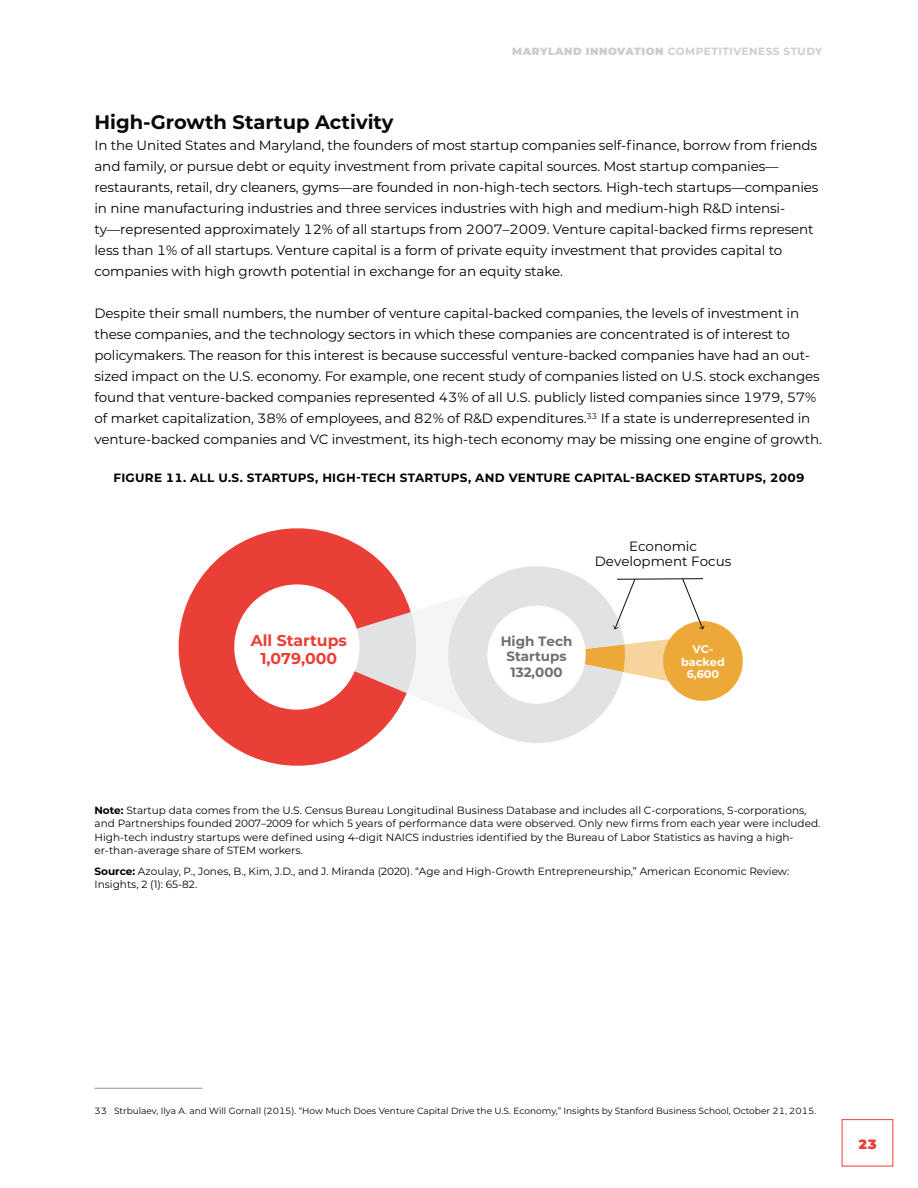
<style>
.page{position:relative;width:918px;height:1188px;background:#fff}
.page>*{position:absolute;margin:0;border:0;box-sizing:border-box;transform-origin:0 0}
.t1{font:700 19.5px "Montserrat";color:#08080d}
.t2{font:700 15.75px/18px "Montserrat";color:#ea3f36;text-align:center}
.t3{font:13.5px/21px "Montserrat";letter-spacing:-.01em;color:#000}
.t4{font:700 13.5px/15.8px "Montserrat";color:#6d6e70;text-align:center}
.t5{font:900 13.5px "Montserrat";color:#eb3f36}
.t6{font:700 12px "Montserrat";letter-spacing:.025em;color:#000}
.t7{font:700 11.25px/12.3px "Montserrat";color:#fff;text-align:center}
.t8{font:10.5px/13.5px "Montserrat";color:#000}
.t9{font:700 10.5px "Montserrat";letter-spacing:.05em;color:#ccc}
.t10{font:9px "Montserrat";color:#000}
.s1{font-weight:900}
.s2{font-weight:700}
</style>
<div class="page">
<svg style="left:179px;top:528px;width:198px;height:238px;fill:#ea3f36"></svg>
<div style="left:234px;top:584px;width:125px;height:126px;background:#fff;border-radius:50%"></div>
<div style="left:663px;top:621px;width:80px;height:80px;background:#eda937;border-radius:50%"></div>
<svg style="left:297px;top:558px;width:433px;height:193px"></svg>
<hr style="left:94px;top:1088px;width:108px;height:1px;background:#939598">
<p class="t9" style="left:512px;top:44px;width:312px"><span class="s1">MARYLAND INNOVATION</span> COMPETITIVENESS STUDY</p>
<h1 class="t1" style="left:94px;top:108px;width:300px">High-Growth Startup Activity</h1>
<p class="t3" style="left:94px;top:134px;width:726px">In the United States and Maryland, the founders of most startup companies self-finance, borrow from friends and family, or pursue debt or equity investment from private capital sources. Most startup companies— restaurants, retail, dry cleaners, gyms—are founded in non-high-tech sectors. High-tech startups—companies in nine manufacturing industries and three services industries with high and medium-high R&amp;D intensi&shy;ty—represented approximately 12% of all startups from 2007–2009. Venture capital-backed firms represent less than 1% of all startups. Venture capital is a form of private equity investment that provides capital to companies with high growth potential in exchange for an equity stake.</p>
<p class="t3" style="left:94px;top:302px;width:729px">Despite their small numbers, the number of venture capital-backed companies, the levels of investment in these companies, and the technology sectors in which these companies are concentrated is of interest to policymakers. The reason for this interest is because successful venture-backed companies have had an out&shy;sized impact on the U.S. economy. For example, one recent study of companies listed on U.S. stock exchanges found that venture-backed companies represented 43% of all U.S. publicly listed companies since 1979, 57% of market capitalization, 38% of employees, and 82% of R&amp;D expenditures.<sup>33</sup> If a state is underrepresented in venture-backed companies and VC investment, its high-tech economy may be missing one engine of growth.</p>
<p class="t6" style="left:113px;top:469px;width:23px">FIgur</p>
<p class="t6" style="left:154px;top:469px;width:46px">e 11. ALL</p>
<p class="t6" style="left:218px;top:469px;width:588px">U.S. STARTUPS, HIGH-TECH STARTUPS, AND VENTURE CAPITAL-BACKED STARTUPS, 2009</p>
<p class="t3" style="left:595px;top:537px;width:138px;line-height:15.8px;text-align:center">Economic<br>Development Focus</p>
<p class="t2" style="left:251px;top:630px;width:98px">All Startups<br>1,079,000</p>
<p class="t4" style="left:501px;top:632px;width:73px">High Tech<br>Startups<br>132,000</p>
<p class="t7" style="left:681px;top:643px;width:45px">VC&shy;backed<br>6,600</p>
<p class="t8" style="left:94px;top:803px;width:727px"><span class="s2">Note:</span> Startup data comes from the U.S. Census Bureau Longitudinal Business Database and includes all C-corporations, S-corporations, and Partnerships founded 2007–2009 for which 5 years of performance data were observed. Only new firms from each year were included.<br>High-tech industry startups were defined using 4-digit NAICS industries identified by the Bureau of Labor Statistics as having a high&shy;er-than-average share of STEM workers.</p>
<p class="t8" style="left:94px;top:864px;width:696px"><span class="s2">Source:</span> Azoulay, P., Jones, B., Kim, J.D., and J. Miranda (2020). “Age and High-Growth Entrepreneurship,” American Economic Review:<br>Insights, 2 (1): 65-82.</p>
<p class="t10" style="left:94px;top:1104px;width:723px">33 Strbulaev, Ilya A. and Will Gornall (2015). “How Much Does Venture Capital Drive the U.S. Economy,” Insights by Stanford Business School, October 21, 2015.</p>
<p class="t5" style="left:858px;top:1134px;width:20px">23</p>
</div>
